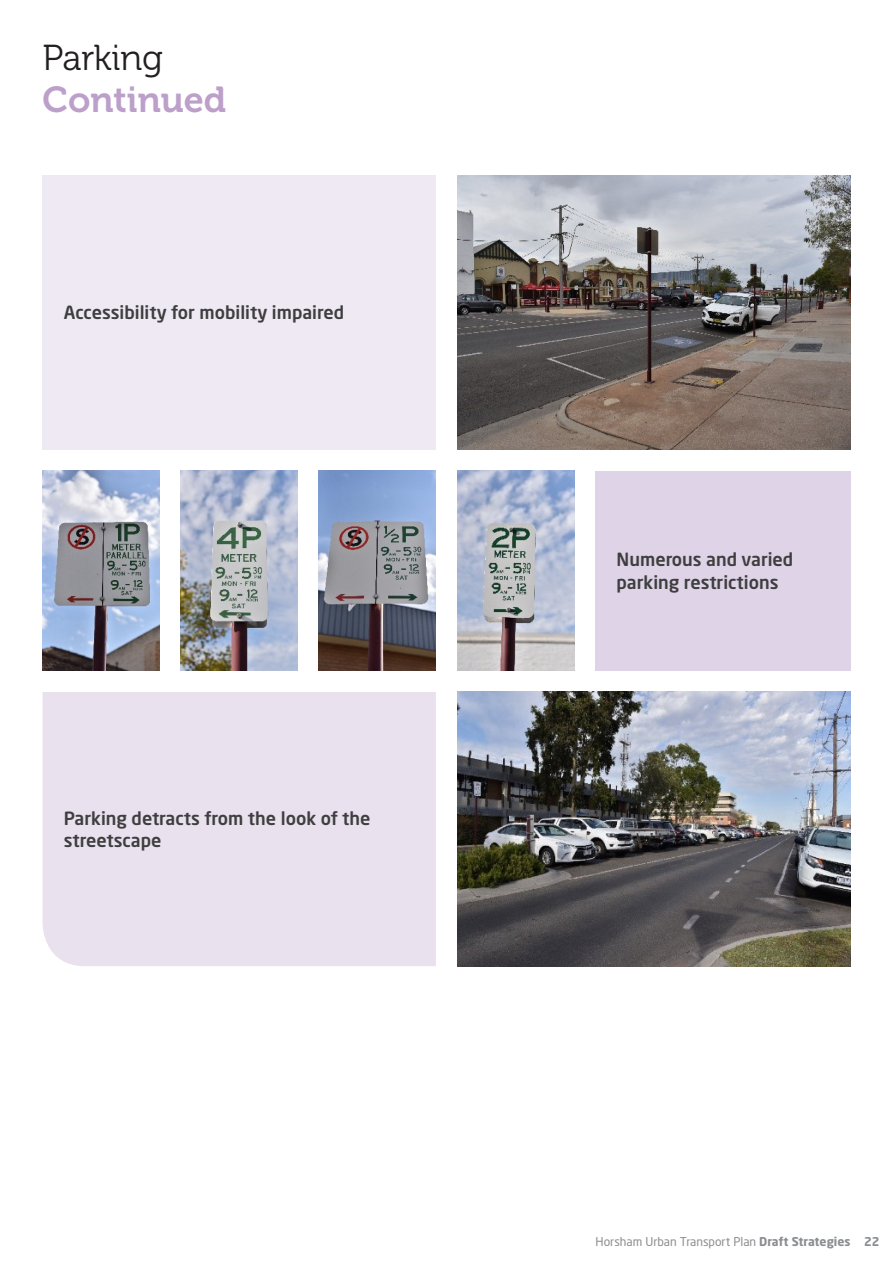
<style>
.page{position:relative;width:893px;height:1263px;background:#fff}
.page>*{position:absolute;margin:0;border:0;box-sizing:border-box;transform-origin:0 0}
.H1_sub{font:36px "Museo 700";color:#bca0ca}
.H1_sub-2{font:36px "Museo 300";letter-spacing:-.005em;color:#231f20}
.t1{font:500 18px/22.5px "Neo Sans Pro";color:#3e3e3f}
.t2{font:12px "Neo Sans Pro";color:#8b8d90}
.s1{font-weight:700}
</style>
<div class="page">
<img style="left:457px;top:175px;width:393px;height:274px">
<img style="left:457px;top:692px;width:393px;height:274px">
<img style="left:43px;top:471px;width:116px;height:200px">
<img style="left:181px;top:471px;width:117px;height:200px">
<img style="left:319px;top:471px;width:117px;height:200px">
<img style="left:457px;top:471px;width:117px;height:200px">
<div style="left:43px;top:175px;width:393px;height:274px;background:#efe9f3"></div>
<div style="left:43px;top:692px;width:393px;height:274px;background:#e9e1ee"></div>
<div style="left:595px;top:471px;width:255px;height:200px;background:#dfd3e7"></div>
<p class="H1_sub-2" style="left:43px;top:38px;width:122px">Parking</p>
<p class="H1_sub" style="left:43px;top:79px;width:185px">Continued</p>
<p class="t1" style="left:64px;top:301px;width:282px">Accessibility for mobility impaired</p>
<p class="t1" style="left:64px;top:806px;width:308px">Parking detracts from the look of the streetscape</p>
<p class="t1" style="left:617px;top:548px;width:178px">Numerous and varied parking restrictions</p>
<p class="t2" style="left:595px;top:1234px;width:286px">Horsham Urban Transport Plan <span class="s1">Draft Strategies 22</span></p>
</div>
